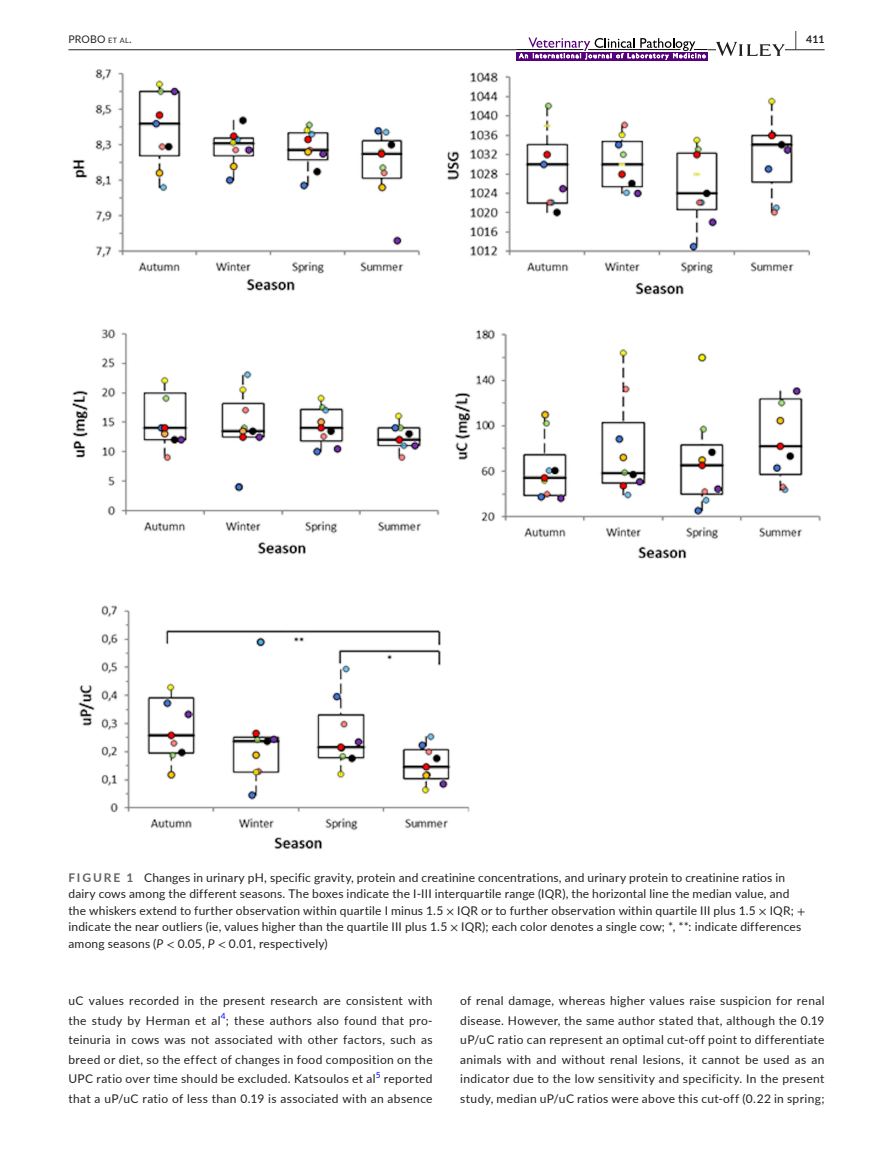
<style>
.page{position:relative;width:893px;height:1174px;background:#fff}
.page>*{position:absolute;margin:0;border:0;box-sizing:border-box;transform-origin:0 0}
.t1{font:12px/19.5px "Lato";letter-spacing:.015em;color:#231f20;text-align:justify}
.t2{font:10.5px "Lato";letter-spacing:.015em;color:#231f20}
.t3{font:700 10.5px "Lato";color:#231f20}
.s1{font-size:7.35px}
.s2{font-style:inherit}
.s3{font-size:19.5px}
.s4{font-weight:700;color:#636366}
.s5{font-family:"STIX"}
.s6{font-style:italic}
</style>
<div class="page">
<hr style="left:68px;top:49px;width:756px;height:1px;background:#231f20">
<div style="left:516px;top:52px;width:192px;height:9px;background:#56017a"></div>
<hr style="left:516px;top:49px;width:67px;height:1px;background:#000">
<svg style="left:519px;top:38px;width:189px;height:22px"></svg>
<svg style="left:716px;top:42px;width:69px;height:14px"></svg>
<img style="left:72px;top:69px;width:749px;height:780px">
<p class="t2" style="left:68px;top:31px;width:65px">PROBO <span class="s1">et al</span><span class="s2">.</span></p>
<p class="t3" style="left:795px;top:31px;width:31px"><span class="s3">|</span> 411</p>
<p class="t1" style="left:68px;top:868px;width:738px;line-height:16.5px;text-align:left"><span class="s4">FIGURE 1</span> Changes in urinary pH, specific gravity, protein and creatinine concentrations, and urinary protein to creatinine ratios in dairy cows among the different seasons. The boxes indicate the I-III interquartile range (IQR), the horizontal line the median value, and the whiskers extend to further observation within quartile I minus 1.5 <span class="s5">×</span> IQR or to further observation within quartile III plus 1.5 <span class="s5">×</span> IQR; <span class="s5">+ </span>indicate the near outliers (ie, values higher than the quartile III plus 1.5 <span class="s5">×</span> IQR); each color denotes a single cow; *, **: indicate differences among seasons (<span class="s6">P</span> <span class="s5">&lt;</span> 0.05, <span class="s6">P</span> <span class="s5">&lt;</span> 0.01, respectively)</p>
<p class="t1" style="left:68px;top:990px;width:366px">uC values recorded in the present research are consistent with the study by Herman et al<sup>4</sup>; these authors also found that pro&shy;teinuria in cows was not associated with other factors, such as breed or diet, so the effect of changes in food composition on the UPC ratio over time should be excluded. Katsoulos et al<sup>5</sup> reported that a uP/uC ratio of less than 0.19 is associated with an absence</p>
<p class="t1" style="left:460px;top:990px;width:366px">of renal damage, whereas higher values raise suspicion for renal disease. However, the same author stated that, although the 0.19 uP/uC ratio can represent an optimal cut-off point to differentiate animals with and without renal lesions, it cannot be used as an indicator due to the low sensitivity and specificity. In the present study, median uP/uC ratios were above this cut-off (0.22 in spring;</p>
</div>
